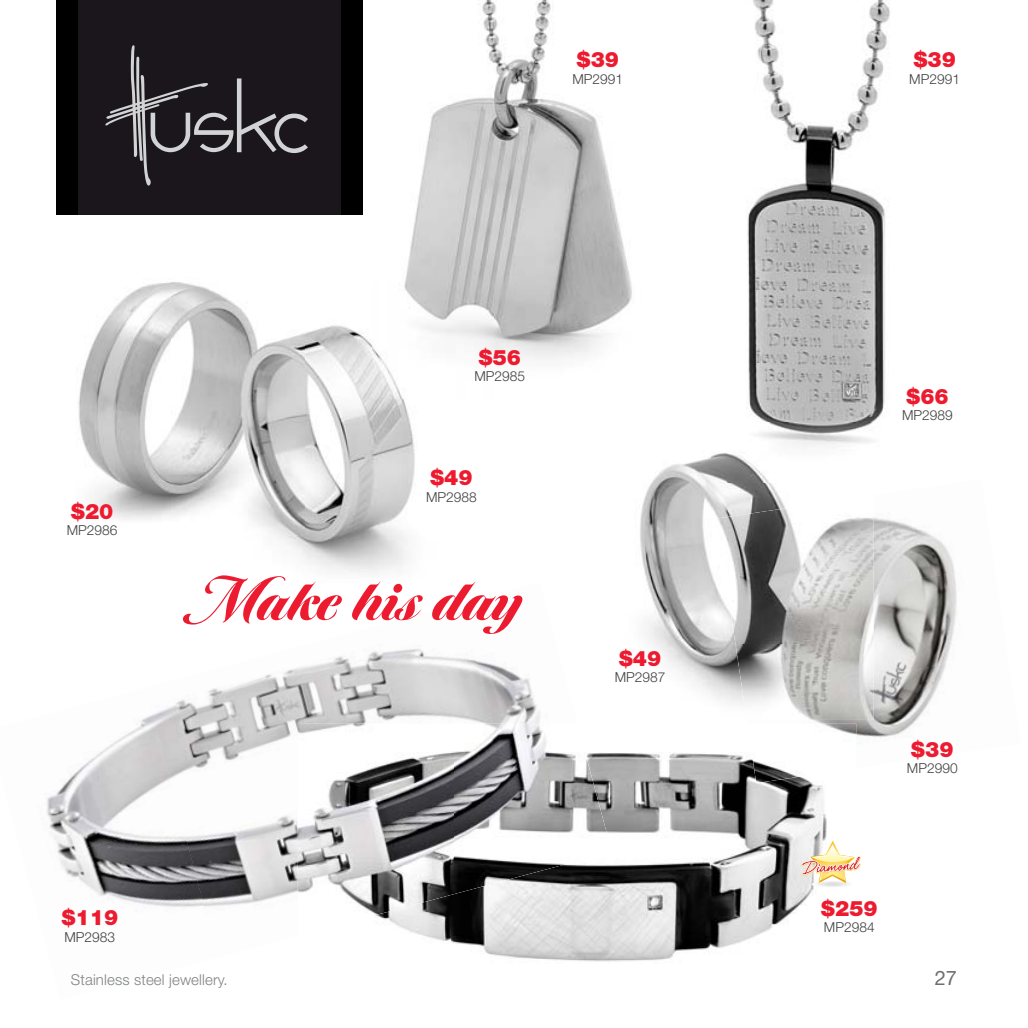
<style>
.page{position:relative;width:1028px;height:1028px;background:#fff}
.page>*{position:absolute;margin:0;border:0;box-sizing:border-box;transform-origin:0 0}
.t1{font:900 65px "Tangier";color:#ed1b2f}
.t2{font:900 21.25px "Helvetica Neue LT Pro";color:#ed1b2f}
.t3{font:20px "Helvetica Neue LT Pro";color:#6d6e71}
.t4{font:300 15px "Helvetica Neue LT Pro";letter-spacing:.01em;color:#808285}
.t5{font:300 13.75px "Helvetica Neue LT Pro";color:#414042}
</style>
<div class="page">
<img style="left:747px;top:0;width:143px;height:422px">
<img style="left:405px;top:0;width:227px;height:359px">
<img style="left:78px;top:282px;width:94px;height:237px">
<img style="left:640px;top:453px;width:139px;height:250px">
<img style="left:727px;top:422px;width:146px;height:60px">
<img style="left:274px;top:325px;width:141px;height:248px">
<img style="left:372px;top:282px;width:121px;height:116px">
<img style="left:172px;top:282px;width:132px;height:253px">
<img style="left:426px;top:752px;width:407px;height:210px">
<img style="left:46px;top:718px;width:99px;height:104px">
<img style="left:145px;top:667px;width:158px;height:128px">
<img style="left:303px;top:649px;width:157px;height:74px">
<img style="left:460px;top:658px;width:80px;height:65px">
<img style="left:49px;top:822px;width:133px;height:85px">
<img style="left:182px;top:790px;width:116px;height:117px">
<img style="left:298px;top:723px;width:314px;height:142px">
<img style="left:298px;top:865px;width:267px;height:71px">
<img style="left:858px;top:479px;width:96px;height:88px">
<img style="left:873px;top:567px;width:84px;height:88px">
<img style="left:746px;top:655px;width:202px;height:113px">
<img style="left:716px;top:495px;width:157px;height:150px">
<img style="left:733px;top:644px;width:140px;height:76px">
<img style="left:747px;top:723px;width:109px;height:60px">
<div style="left:56px;top:0;width:306px;height:214px;background:#000"></div>
<div style="left:78px;top:0;width:262px;height:214px;background:#1b161c"></div>
<svg style="left:105px;top:45px;width:203px;height:141px"></svg>
<img style="left:811px;top:881px;width:42px;height:6px;border-radius:50%">
<svg style="left:801px;top:841px;width:59px;height:42px"></svg>
<h2 class="t2" style="left:576px;top:52px;width:44px">$39</h2>
<p class="t5" style="left:572px;top:74px;width:52px">MP2991</p>
<h2 class="t2" style="left:71px;top:503px;width:44px">$20</h2>
<p class="t5" style="left:67px;top:525px;width:52px">MP2986</p>
<h2 class="t2" style="left:478px;top:350px;width:44px">$56</h2>
<p class="t5" style="left:474px;top:371px;width:52px">MP2985</p>
<h2 class="t2" style="left:430px;top:470px;width:44px">$49</h2>
<p class="t5" style="left:426px;top:492px;width:52px">MP2988</p>
<h1 class="t1" style="left:192px;top:559px;width:332px">Make his day</h1>
<h2 class="t2" style="left:61px;top:909px;width:58px">$119</h2>
<p class="t5" style="left:64px;top:931px;width:52px">MP2983</p>
<h2 class="t2" style="left:618px;top:650px;width:44px">$49</h2>
<p class="t5" style="left:614px;top:672px;width:52px">MP2987</p>
<h2 class="t2" style="left:913px;top:52px;width:44px">$39</h2>
<p class="t5" style="left:909px;top:74px;width:52px">MP2991</p>
<h2 class="t2" style="left:906px;top:389px;width:44px">$66</h2>
<p class="t5" style="left:902px;top:410px;width:52px">MP2989</p>
<h2 class="t2" style="left:911px;top:741px;width:44px">$39</h2>
<p class="t5" style="left:907px;top:763px;width:52px">MP2990</p>
<h2 class="t2" style="left:821px;top:900px;width:58px">$259</h2>
<p class="t5" style="left:824px;top:922px;width:52px">MP2984</p>
<p class="t4" style="left:71px;top:974px;width:158px">Stainless steel jewellery.</p>
<h3 class="t3" style="left:934px;top:970px;width:24px">27</h3>
</div>
